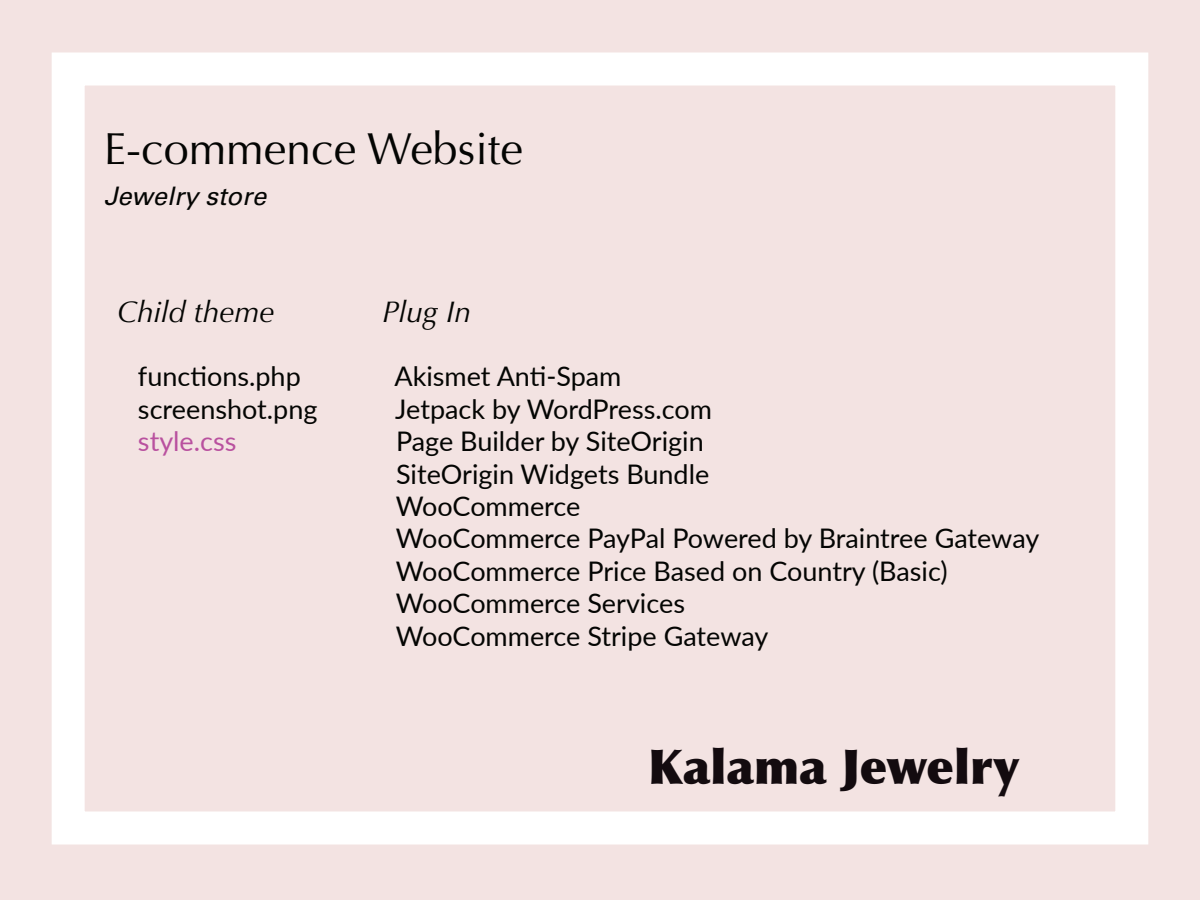
<style>
.page{position:relative;width:1200px;height:900px;background:#f3e3e2}
.page>*{position:absolute;margin:0;border:0;box-sizing:border-box;transform-origin:0 0}
.t1{font:900 48px "Optima";color:#130b0f}
.t2{font:45px "Optima";color:#040503}
.t3{font:italic 30px "Optima";color:#040503}
.t4{font:27px/32.4px "Lato";color:#040503}
.t5{font:27px "Lato";color:#b9519f}
.t6{font:italic 25.5px "Univers LT Std";color:#040503}
</style>
<div class="page">
<div style="left:52px;top:52px;width:1096px;height:792px;border:33px solid #fff"></div>
<h2 class="t2" style="left:104px;top:123px;width:421px">E-commence Website</h2>
<p class="t6" style="left:104px;top:181px;width:164px">Jewelry store</p>
<p class="t3" style="left:117px;top:294px;width:159px">Child theme</p>
<p class="t4" style="left:138px;top:359px;width:181px">functions.php screenshot.png</p>
<p class="t5" style="left:138px;top:422px;width:100px">style.css</p>
<p class="t3" style="left:382px;top:294px;width:90px">Plug In</p>
<p class="t4" style="left:395px;top:359px;width:646px">Akismet Anti-Spam<br>Jetpack by WordPress.com<br>Page Builder by SiteOrigin<br>SiteOrigin Widgets Bundle<br>WooCommerce<br>WooCommerce PayPal Powered by Braintree Gateway<br>WooCommerce Price Based on Country (Basic)<br>WooCommerce Services<br>WooCommerce Stripe Gateway</p>
<h1 class="t1" style="left:648px;top:738px;width:372px">Kalama Jewelry</h1>
</div>
